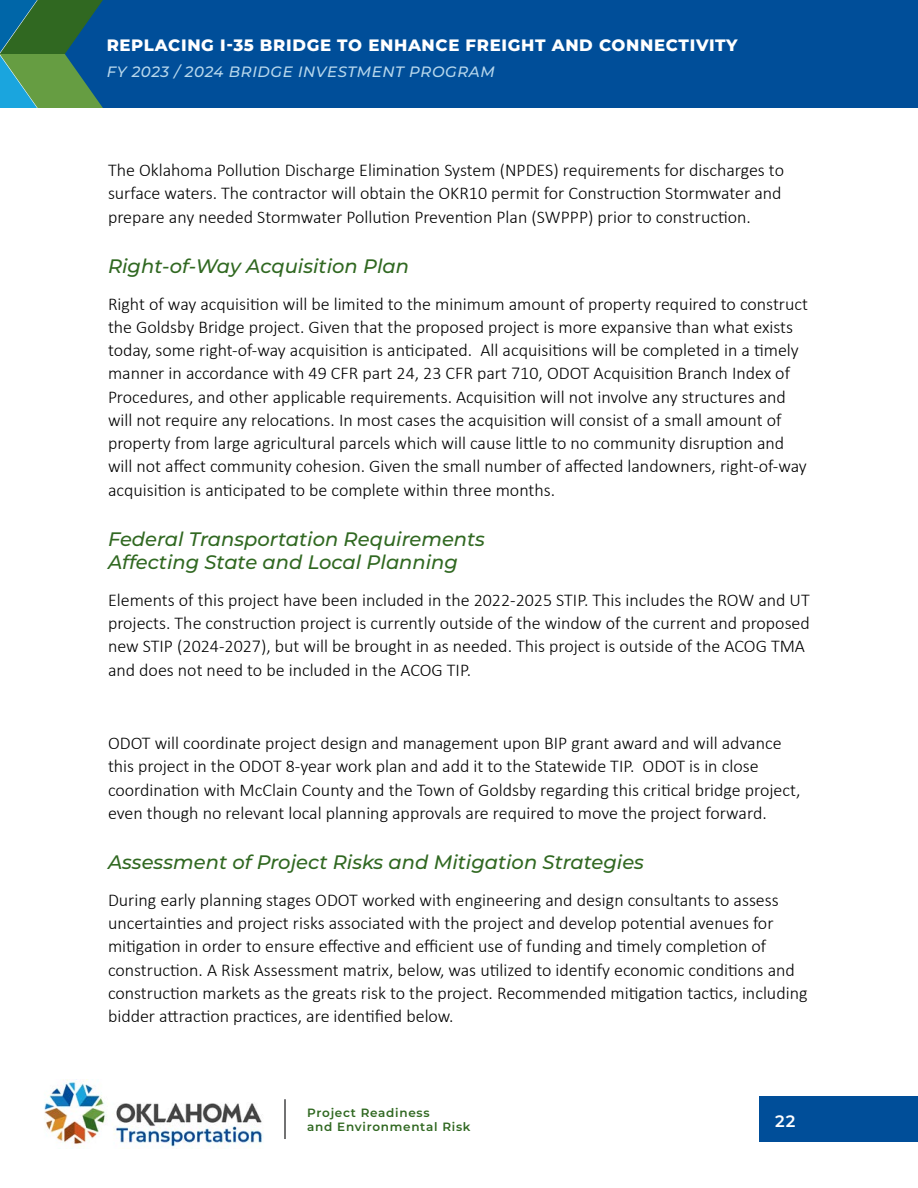
<style>
.page{position:relative;width:918px;height:1188px;background:#fff}
.page>*{position:absolute;margin:0;border:0;box-sizing:border-box;transform-origin:0 0}
.t1{font:italic 500 19.5px/23.2px "Montserrat";color:#306821}
.t2{font:300 18px/23.2px "Calibri";color:#000}
.t3{font:800 16.5px "Montserrat";letter-spacing:.04em;color:#fff}
.t4{font:600 16.5px "Montserrat";color:#fff}
.t5{font:italic 500 15px "Montserrat";letter-spacing:.04em;color:#b7d7ec}
.t6{font:600 12px/14.4px "Montserrat";letter-spacing:.06em;color:#306821}
</style>
<div class="page">
<div style="left:103px;top:0;width:815px;height:108px;background:#004e99"></div>
<svg style="left:0;top:0;width:103px;height:108px;background:#337a5f"></svg>
<div style="left:760px;top:1096px;width:158px;height:46px;background:#004e99"></div>
<img style="left:44px;top:1079px;width:219px;height:69px">
<hr style="left:284px;top:1099px;width:2px;height:40px;background:#444446">
<p class="t3" style="left:107px;top:33px;width:632px">REPLACING I-35 BRIDGE TO ENHANCE FREIGHT AND CONNECTIVITY</p>
<p class="t5" style="left:107px;top:62px;width:390px">FY 2023 / 2024 BRIDGE INVESTMENT PROGRAM</p>
<p class="t2" style="left:108px;top:158px;width:678px">The Oklahoma Pollution Discharge Elimination System (NPDES) requirements for discharges to surface waters. The contractor will obtain the OKR10 permit for Construction Stormwater and prepare any needed Stormwater Pollution Prevention Plan (SWPPP) prior to construction.</p>
<p class="t1" style="left:108px;top:254px;width:303px">Right-of-Way Acquisition Plan</p>
<p class="t2" style="left:108px;top:292px;width:702px">Right of way acquisition will be limited to the minimum amount of property required to construct the Goldsby Bridge project. Given that the proposed project is more expansive than what exists today, some right-of-way acquisition is anticipated. All acquisitions will be completed in a timely manner in accordance with 49 CFR part 24, 23 CFR part 710, ODOT Acquisition Branch Index of Procedures, and other applicable requirements. Acquisition will not involve any structures and will not require any relocations. In most cases the acquisition will consist of a small amount of property from large agricultural parcels which will cause little to no community disruption and will not affect community cohesion. Given the small number of affected landowners, right-of-way acquisition is anticipated to be complete within three months.</p>
<p class="t1" style="left:108px;top:527px;width:379px">Federal Transportation Requirements<br>Affecting State and Local Planning</p>
<p class="t2" style="left:108px;top:588px;width:703px">Elements of this project have been included in the 2022-2025 STIP. This includes the ROW and UT projects. The construction project is currently outside of the window of the current and proposed new STIP (2024-2027), but will be brought in as needed. This project is outside of the ACOG TMA and does not need to be included in the ACOG TIP.</p>
<p class="t2" style="left:108px;top:731px;width:694px">ODOT will coordinate project design and management upon BIP grant award and will advance this project in the ODOT 8-year work plan and add it to the Statewide TIP. ODOT is in close coordination with McClain County and the Town of Goldsby regarding this critical bridge project, even though no relevant local planning approvals are required to move the project forward.</p>
<p class="t1" style="left:108px;top:850px;width:538px">Assessment of Project Risks and Mitigation Strategies</p>
<p class="t2" style="left:108px;top:888px;width:701px">During early planning stages ODOT worked with engineering and design consultants to assess uncertainties and project risks associated with the project and develop potential avenues for mitigation in order to ensure effective and efficient use of funding and timely completion of construction. A Risk Assessment matrix, below, was utilized to identify economic conditions and construction markets as the greats risk to the project. Recommended mitigation tactics, including bidder attraction practices, are identified below.</p>
<p class="t6" style="left:307px;top:1105px;width:165px">Project Readiness<br>and Environmental Risk</p>
<p class="t4" style="left:775px;top:1110px;width:22px">22</p>
</div>
